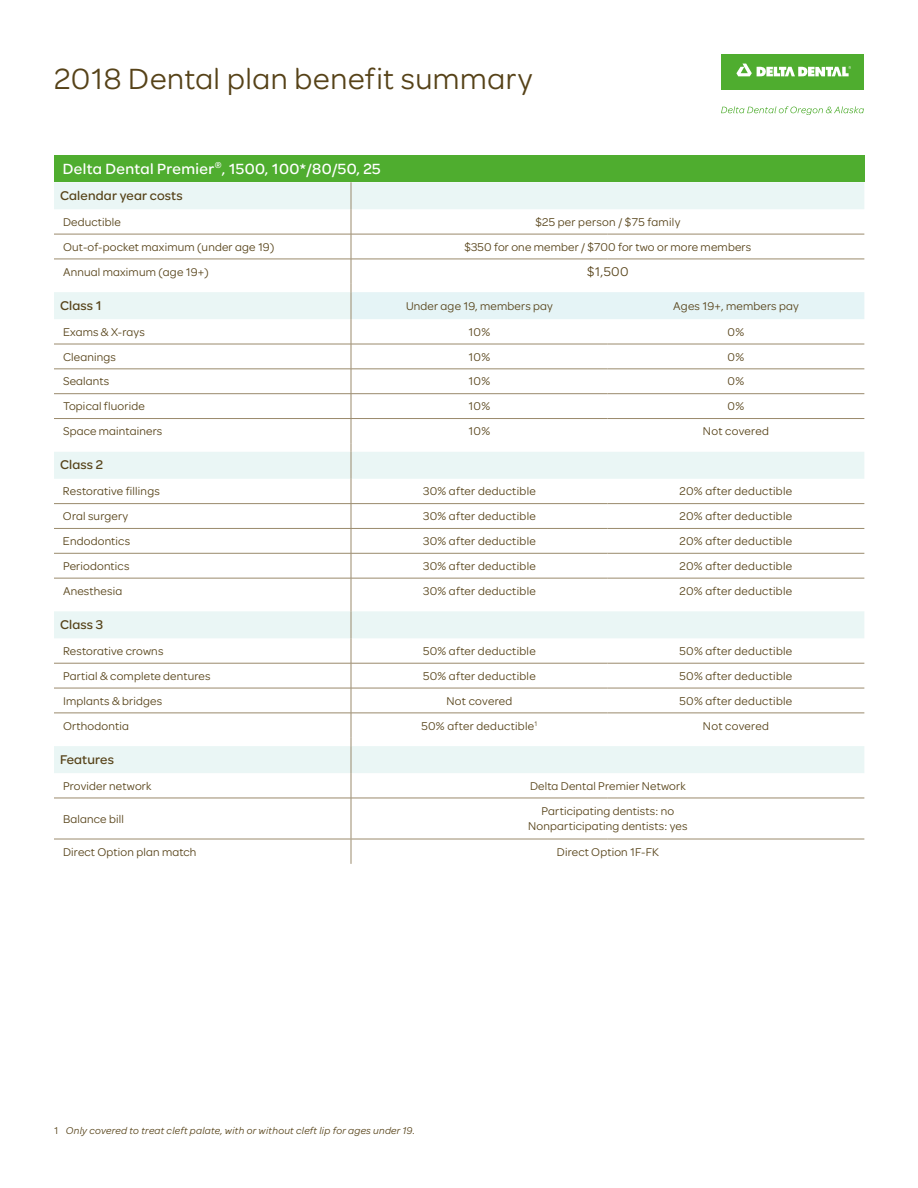
<style>
.page{position:relative;width:918px;height:1188px;background:#fff}
.page>*{position:absolute;margin:0;border:0;box-sizing:border-box;transform-origin:0 0}
.Moda_-_H1{font:31.2px "Omnes Moda";letter-spacing:.02em;color:#564218}
.PB_-_Plan_name_2017{font:500 15.75px "Omnes Moda";letter-spacing:.025em;color:#fff}
.PB_-_Left_column_sec{font:500 13.5px "Omnes Moda";letter-spacing:.015em;color:#564218}
.PB_-_Cell_value{font:13.5px "Omnes Moda";color:#564218}
.PB_-_Cell_value-2{font:12px "Omnes Moda";letter-spacing:.025em;color:#564218}
.PB_-_Left_column_cop{font:12px "Omnes Moda";letter-spacing:.015em;color:#564218}
.PB_-_Cell_value_2015{font:12px/15px "Omnes Moda";letter-spacing:.015em;color:#564218;text-align:center}
.t1{font:italic 10.5px "Omnes Moda";letter-spacing:.025em;color:#564218}
.s1{font-style:normal}
</style>
<div class="page">
<svg style="left:721px;top:106px;width:143px;height:8px"></svg>
<div style="left:721px;top:54px;width:143px;height:35px;background:#4fad2f"></div>
<svg style="left:736px;top:64px;width:115px;height:13px"></svg>
<div style="left:54px;top:155px;width:810px;height:27px;background:#4fad2f"></div>
<svg style="left:54px;top:182px;width:297px;height:591px"></svg>
<hr style="left:54px;top:839px;width:297px;height:1px;background:#9a8a6c">
<hr style="left:351px;top:839px;width:257px;height:1px;background:#9a8a6c">
<hr style="left:608px;top:839px;width:256px;height:1px;background:#9a8a6c">
<svg style="left:351px;top:182px;width:513px;height:616px"></svg>
<hr style="left:351px;top:798px;width:1px;height:41px;background:#9a8a6c">
<svg style="left:351px;top:839px;width:1px;height:25px"></svg>
<hr style="left:54px;top:234px;width:297px;height:1px;background:#9a8a6c">
<hr style="left:351px;top:234px;width:257px;height:1px;background:#9a8a6c">
<hr style="left:608px;top:234px;width:256px;height:1px;background:#9a8a6c">
<hr style="left:54px;top:259px;width:297px;height:1px;background:#9a8a6c">
<hr style="left:351px;top:259px;width:257px;height:1px;background:#9a8a6c">
<hr style="left:608px;top:259px;width:256px;height:1px;background:#9a8a6c">
<hr style="left:54px;top:344px;width:297px;height:1px;background:#9a8a6c">
<hr style="left:351px;top:344px;width:257px;height:1px;background:#9a8a6c">
<hr style="left:608px;top:344px;width:256px;height:1px;background:#9a8a6c">
<hr style="left:54px;top:369px;width:297px;height:1px;background:#9a8a6c">
<hr style="left:351px;top:369px;width:257px;height:1px;background:#9a8a6c">
<hr style="left:608px;top:369px;width:256px;height:1px;background:#9a8a6c">
<hr style="left:54px;top:393px;width:297px;height:1px;background:#9a8a6c">
<hr style="left:351px;top:393px;width:257px;height:1px;background:#9a8a6c">
<hr style="left:608px;top:393px;width:256px;height:1px;background:#9a8a6c">
<hr style="left:54px;top:418px;width:297px;height:1px;background:#9a8a6c">
<hr style="left:351px;top:418px;width:257px;height:1px;background:#9a8a6c">
<hr style="left:608px;top:418px;width:256px;height:1px;background:#9a8a6c">
<hr style="left:54px;top:503px;width:297px;height:1px;background:#9a8a6c">
<hr style="left:351px;top:503px;width:257px;height:1px;background:#9a8a6c">
<hr style="left:608px;top:503px;width:256px;height:1px;background:#9a8a6c">
<hr style="left:54px;top:528px;width:297px;height:1px;background:#9a8a6c">
<hr style="left:351px;top:528px;width:257px;height:1px;background:#9a8a6c">
<hr style="left:608px;top:528px;width:256px;height:1px;background:#9a8a6c">
<hr style="left:54px;top:553px;width:297px;height:1px;background:#9a8a6c">
<hr style="left:351px;top:553px;width:257px;height:1px;background:#9a8a6c">
<hr style="left:608px;top:553px;width:256px;height:1px;background:#9a8a6c">
<hr style="left:54px;top:578px;width:297px;height:1px;background:#9a8a6c">
<hr style="left:351px;top:578px;width:257px;height:1px;background:#9a8a6c">
<hr style="left:608px;top:578px;width:256px;height:1px;background:#9a8a6c">
<hr style="left:54px;top:663px;width:297px;height:1px;background:#9a8a6c">
<hr style="left:351px;top:663px;width:257px;height:1px;background:#9a8a6c">
<hr style="left:608px;top:663px;width:256px;height:1px;background:#9a8a6c">
<hr style="left:54px;top:688px;width:297px;height:1px;background:#9a8a6c">
<hr style="left:351px;top:688px;width:257px;height:1px;background:#9a8a6c">
<hr style="left:608px;top:688px;width:256px;height:1px;background:#9a8a6c">
<hr style="left:54px;top:713px;width:297px;height:1px;background:#9a8a6c">
<hr style="left:351px;top:713px;width:257px;height:1px;background:#9a8a6c">
<hr style="left:608px;top:713px;width:256px;height:1px;background:#9a8a6c">
<hr style="left:54px;top:798px;width:297px;height:1px;background:#9a8a6c">
<hr style="left:351px;top:798px;width:257px;height:1px;background:#9a8a6c">
<hr style="left:608px;top:798px;width:256px;height:1px;background:#9a8a6c">
<p class="Moda_-_H1" style="left:54px;top:58px;width:480px">2018 Dental plan benefit summary</p>
<p class="PB_-_Plan_name_2017" style="left:63px;top:157px;width:319px">Delta Dental Premier<sup>®</sup>, 1500, 100*/80/50, 25</p>
<p class="PB_-_Left_column_sec" style="left:60px;top:186px;width:124px">Calendar year costs</p>
<p class="PB_-_Left_column_cop" style="left:63px;top:214px;width:59px">Deductible</p>
<p class="PB_-_Cell_value-2" style="left:535px;top:214px;width:146px">$25 per person / $75 family</p>
<p class="PB_-_Left_column_cop" style="left:63px;top:239px;width:213px">Out-of-pocket maximum (under age 19)</p>
<p class="PB_-_Cell_value_2015" style="left:464px;top:239px;width:288px">$350 for one member / $700 for two or more members</p>
<p class="PB_-_Left_column_cop" style="left:63px;top:263px;width:147px">Annual maximum (age 19+)</p>
<p class="PB_-_Cell_value" style="left:587px;top:263px;width:43px">$1,500</p>
<p class="PB_-_Left_column_sec" style="left:60px;top:296px;width:43px">Class 1</p>
<p class="PB_-_Cell_value_2015" style="left:406px;top:298px;width:148px">Under age 19, members pay</p>
<p class="PB_-_Cell_value_2015" style="left:673px;top:298px;width:127px">Ages 19+, members pay</p>
<p class="PB_-_Left_column_cop" style="left:63px;top:324px;width:83px">Exams &amp; X-rays</p>
<p class="PB_-_Cell_value-2" style="left:469px;top:324px;width:23px">10%</p>
<p class="PB_-_Cell_value-2" style="left:728px;top:324px;width:18px">0%</p>
<p class="PB_-_Left_column_cop" style="left:63px;top:349px;width:54px">Cleanings</p>
<p class="PB_-_Cell_value-2" style="left:469px;top:349px;width:23px">10%</p>
<p class="PB_-_Cell_value-2" style="left:728px;top:349px;width:18px">0%</p>
<p class="PB_-_Left_column_cop" style="left:63px;top:373px;width:48px">Sealants</p>
<p class="PB_-_Cell_value-2" style="left:469px;top:373px;width:23px">10%</p>
<p class="PB_-_Cell_value-2" style="left:728px;top:373px;width:18px">0%</p>
<p class="PB_-_Left_column_cop" style="left:63px;top:398px;width:83px">Topical fluoride</p>
<p class="PB_-_Cell_value-2" style="left:469px;top:398px;width:23px">10%</p>
<p class="PB_-_Cell_value-2" style="left:728px;top:398px;width:18px">0%</p>
<p class="PB_-_Left_column_cop" style="left:63px;top:423px;width:101px">Space maintainers</p>
<p class="PB_-_Cell_value-2" style="left:469px;top:423px;width:23px">10%</p>
<p class="PB_-_Cell_value-2" style="left:703px;top:423px;width:67px">Not covered</p>
<p class="PB_-_Left_column_sec" style="left:60px;top:455px;width:45px">Class 2</p>
<p class="PB_-_Left_column_cop" style="left:63px;top:483px;width:98px">Restorative fillings</p>
<p class="PB_-_Cell_value-2" style="left:423px;top:483px;width:114px">30% after deductible</p>
<p class="PB_-_Cell_value-2" style="left:680px;top:483px;width:114px">20% after deductible</p>
<p class="PB_-_Left_column_cop" style="left:63px;top:508px;width:67px">Oral surgery</p>
<p class="PB_-_Cell_value-2" style="left:423px;top:508px;width:114px">30% after deductible</p>
<p class="PB_-_Cell_value-2" style="left:680px;top:508px;width:114px">20% after deductible</p>
<p class="PB_-_Left_column_cop" style="left:63px;top:533px;width:69px">Endodontics</p>
<p class="PB_-_Cell_value-2" style="left:423px;top:533px;width:114px">30% after deductible</p>
<p class="PB_-_Cell_value-2" style="left:680px;top:533px;width:114px">20% after deductible</p>
<p class="PB_-_Left_column_cop" style="left:63px;top:558px;width:68px">Periodontics</p>
<p class="PB_-_Cell_value-2" style="left:423px;top:558px;width:114px">30% after deductible</p>
<p class="PB_-_Cell_value-2" style="left:680px;top:558px;width:114px">20% after deductible</p>
<p class="PB_-_Left_column_cop" style="left:63px;top:583px;width:61px">Anesthesia</p>
<p class="PB_-_Cell_value-2" style="left:423px;top:583px;width:114px">30% after deductible</p>
<p class="PB_-_Cell_value-2" style="left:680px;top:583px;width:114px">20% after deductible</p>
<p class="PB_-_Left_column_sec" style="left:60px;top:615px;width:45px">Class 3</p>
<p class="PB_-_Left_column_cop" style="left:63px;top:643px;width:102px">Restorative crowns</p>
<p class="PB_-_Cell_value-2" style="left:423px;top:643px;width:114px">50% after deductible</p>
<p class="PB_-_Cell_value-2" style="left:680px;top:643px;width:114px">50% after deductible</p>
<p class="PB_-_Left_column_cop" style="left:63px;top:668px;width:149px">Partial &amp; complete dentures</p>
<p class="PB_-_Cell_value-2" style="left:423px;top:668px;width:114px">50% after deductible</p>
<p class="PB_-_Cell_value-2" style="left:680px;top:668px;width:114px">50% after deductible</p>
<p class="PB_-_Left_column_cop" style="left:63px;top:693px;width:101px">Implants &amp; bridges</p>
<p class="PB_-_Cell_value-2" style="left:446px;top:693px;width:67px">Not covered</p>
<p class="PB_-_Cell_value-2" style="left:680px;top:693px;width:114px">50% after deductible</p>
<p class="PB_-_Left_column_cop" style="left:63px;top:717px;width:67px">Orthodontia</p>
<p class="PB_-_Cell_value-2" style="left:421px;top:718px;width:117px">50% after deductible<sup>1</sup></p>
<p class="PB_-_Cell_value-2" style="left:703px;top:718px;width:67px">Not covered</p>
<p class="PB_-_Left_column_sec" style="left:60px;top:750px;width:55px">Features</p>
<p class="PB_-_Left_column_cop" style="left:63px;top:778px;width:90px">Provider network</p>
<p class="PB_-_Cell_value_2015" style="left:530px;top:777px;width:157px">Delta Dental Premier Network</p>
<p class="PB_-_Left_column_cop" style="left:63px;top:811px;width:62px">Balance bill</p>
<p class="PB_-_Cell_value_2015" style="left:528px;top:803px;width:161px">Participating dentists: no<br>Nonparticipating dentists: yes</p>
<p class="PB_-_Left_column_cop" style="left:63px;top:844px;width:135px">Direct Option plan match</p>
<p class="PB_-_Cell_value_2015" style="left:557px;top:844px;width:104px">Direct Option 1F-FK</p>
<p class="t1" style="left:54px;top:1124px;width:362px"><span class="s1">1</span> Only covered to treat cleft palate, with or without cleft lip for ages under 19.</p>
</div>
